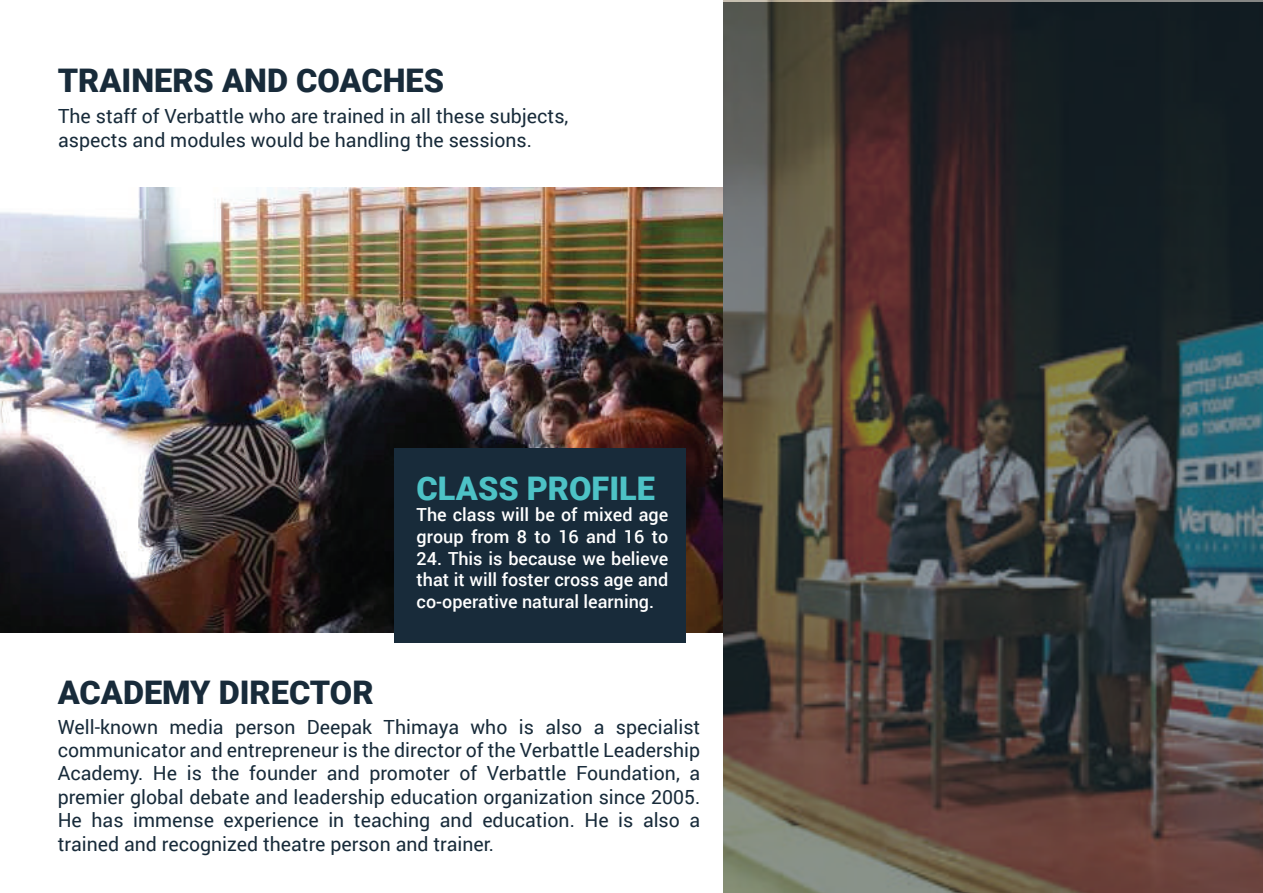
<style>
.page{position:relative;width:1263px;height:893px;background:#fff}
.page>*{position:absolute;margin:0;border:0;box-sizing:border-box;transform-origin:0 0}
.t1{font:900 32.55px "Roboto";color:#182b3a}
.t2{font:900 32.55px "Roboto";color:#4dc2c6}
.t3{font:19.5px/23.4px "Roboto";color:#182b3a;text-align:justify}
.t4{font:500 18px/21.6px "Roboto";color:#fff}
</style>
<div class="page">
<img style="left:0;top:188px;width:723px;height:444px">
<div style="left:395px;top:449px;width:291px;height:194px;background:#182b3a"></div>
<img style="left:723px;top:0;width:540px;height:893px">
<h1 class="t1" style="left:58px;top:58px;width:388px">TRAINERS AND COACHES</h1>
<p class="t3" style="left:58px;top:104px;width:512px">The staff of Verbattle who are trained in all these subjects, aspects and modules would be handling the sessions.</p>
<h1 class="t2" style="left:417px;top:465px;width:240px">CLASS PROFILE</h1>
<p class="t4" style="left:417px;top:504px;width:253px">The class will be of mixed age group from 8 to 16 and 16 to</p>
<p class="t4" style="left:417px;top:547px;width:253px;text-align:justify">24. This is because we believe that it will foster cross age and co-operative natural learning.</p>
<h1 class="t1" style="left:58px;top:670px;width:317px">ACADEMY DIRECTOR</h1>
<p class="t3" style="left:58px;top:714px;width:644px">Well-known media person Deepak Thimaya who is also a specialist communicator and entrepreneur is the director of the Verbattle Leadership Academy. He is the founder and promoter of Verbattle Foundation, a premier global debate and leadership education organization since 2005.<br>He has immense experience in teaching and education. He is also a trained and recognized theatre person and trainer.</p>
</div>
